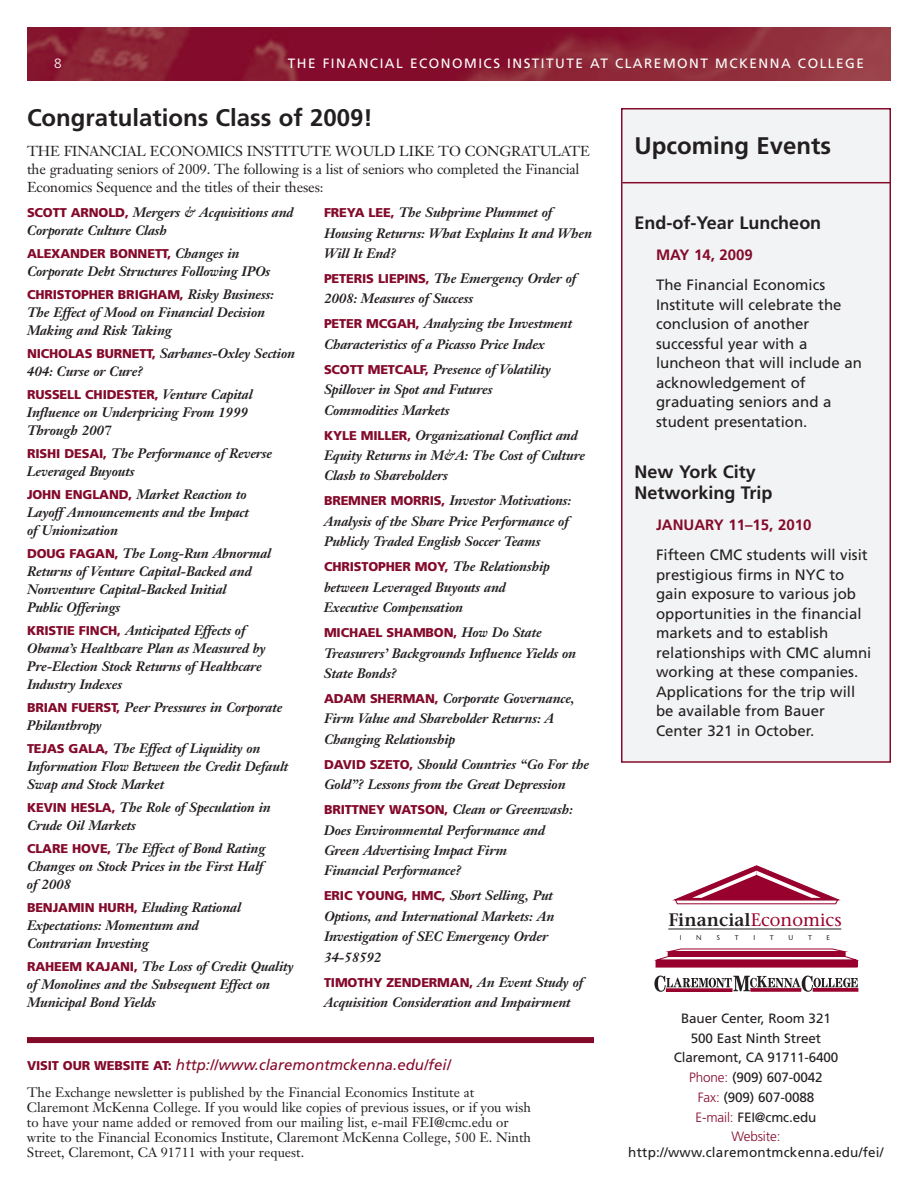
<style>
.page{position:relative;width:918px;height:1188px;background:#fff}
.page>*{position:absolute;margin:0;border:0;box-sizing:border-box;transform-origin:0 0}
.t1{font:700 24px "Frutiger";color:#231f20}
.t2{font:700 18px/21px "Frutiger";color:#231f20}
.t3{font:600 18px "Stone Serif";color:#231f20}
.t4{font:15px/19.5px "Frutiger";color:#231f20}
.t5{font:italic 15px "Frutiger";color:#840a2b}
.t6{font:700 15px "Frutiger";color:#840a2b}
.t7{font:14.25px/18px "Janson Text";letter-spacing:-.01em;color:#231f20}
.t8{font:italic 700 13.5px/18.1px "Janson Text";letter-spacing:-.01em;color:#231f20}
.t9{font:13.5px/15px "Janson Text";color:#231f20}
.t10{font:13.5px/19.8px "Frutiger";letter-spacing:-.01em;color:#231f20;text-align:center}
.t11{font:13.5px "Frutiger";letter-spacing:.11em;color:#fff}
.t12{font:13.5px "Frutiger";letter-spacing:.015em;color:#231f20}
.t13{font:300 13.5px "Frutiger";color:#fff}
.t14{font:900 12.75px "Frutiger";letter-spacing:-.01em;color:#840a2b}
.t15{font:7.05px "Stone Sans";color:#231f20}
.s1{font-family:"Frutiger";font-weight:900;font-style:normal;font-size:12.75px;color:#840a2b}
.s2{font-family:"Janson Text";font-weight:700;font-style:italic;font-size:13.5px;color:#231f20}
.s3{font-weight:900;font-style:normal;font-size:12.75px}
.s4{font-weight:400;color:#98012d}
.s5{font-weight:300;color:#840a2b}
</style>
<div class="page">
<img style="left:27px;top:27px;width:864px;height:54px">
<div style="left:622px;top:110px;width:268px;height:651px;background:#f2f3f4"></div>
<div style="left:621px;top:108px;width:270px;height:655px;border:2px solid #840a2b"></div>
<div style="left:656px;top:960px;width:201px;height:7px;background:#98012d"></div>
<div style="left:656px;top:960px;width:202px;height:8px;border:1px solid #98012d"></div>
<svg style="left:657px;top:948px;width:201px;height:13px"></svg>
<hr style="left:668px;top:952px;width:177px;height:4px;background:#98012d">
<div style="left:668px;top:952px;width:178px;height:5px;border:1px solid #98012d"></div>
<hr style="left:668px;top:929px;width:173px;height:1px;background:#231f20">
<svg style="left:672px;top:865px;width:169px;height:40px"></svg>
<svg style="left:654px;top:976px;width:204px;height:16px"></svg>
<div style="left:813px;top:988px;width:45px;height:3px;border:1px solid #98012d"></div>
<div style="left:27px;top:1037px;width:567px;height:6px;background:#840a2b"></div>
<hr style="left:622px;top:182px;width:269px;height:1px;background:#840a2b">
<p class="t13" style="left:54px;top:58px;width:9px">8</p>
<p class="t11" style="left:288px;top:58px;width:578px">THE FINANCIAL ECONOMICS INSTITUTE AT CLAREMONT MCKENNA COLLEGE</p>
<h1 class="t1" style="left:27px;top:108px;width:347px">Congratulations Class of 2009!</h1>
<p class="t7" style="left:27px;top:144px;width:564px">THE FINANCIAL ECONOMICS INSTITUTE WOULD LIKE TO CONGRATULATE the graduating seniors of 2009. The following is a list of seniors who completed the Financial<br>Economics Sequence and the titles of their theses:</p>
<p class="t8" style="left:27px;top:205px;width:268px"><span class="s1">SCOTT ARNOLD,</span> Mergers &amp; Acquisitions and<br>Corporate Culture Clash</p>
<p class="t14" style="left:27px;top:248px;width:214px">ALEXANDER BONNETT, <span class="s2">Changes in</span></p>
<p class="t8" style="left:27px;top:264px;width:245px">Corporate Debt Structures Following IPOs</p>
<p class="t14" style="left:27px;top:289px;width:249px">CHRISTOPHER BRIGHAM, <span class="s2">Risky Business:</span></p>
<p class="t8" style="left:27px;top:305px;width:240px">The Effect of Mood on Financial Decision<br>Making and Risk Taking</p>
<p class="t8" style="left:27px;top:346px;width:270px"><span class="s1">NICHOLAS BURNETT,</span> Sarbanes-Oxley Section<br>404: Curse or Cure?</p>
<p class="t14" style="left:27px;top:389px;width:227px">RUSSELL CHIDESTER, <span class="s2">Venture Capital</span></p>
<p class="t8" style="left:27px;top:405px;width:222px">Influence on Underpricing From 1999<br>Through 2007</p>
<p class="t8" style="left:27px;top:446px;width:247px"><span class="s1">RISHI DESAI,</span> The Performance of Reverse<br>Leveraged Buyouts</p>
<p class="t8" style="left:27px;top:486px;width:223px"><span class="s1">JOHN ENGLAND,</span> Market Reaction to<br>Layoff Announcements and the Impact of Unionization</p>
<p class="t8" style="left:27px;top:545px;width:246px"><span class="s1">DOUG FAGAN,</span> The Long-Run Abnormal<br>Returns of Venture Capital-Backed and<br>Nonventure Capital-Backed Initial<br>Public Offerings</p>
<p class="t8" style="left:27px;top:623px;width:240px"><span class="s1">KRISTIE FINCH,</span> Anticipated Effects of Obama’s Healthcare Plan as Measured by Pre-Election Stock Returns of Healthcare Industry Indexes</p>
<p class="t8" style="left:27px;top:700px;width:257px"><span class="s1">BRIAN FUERST,</span> Peer Pressures in Corporate<br>Philanthropy</p>
<p class="t8" style="left:27px;top:741px;width:263px"><span class="s1">TEJAS GALA,</span> The Effect of Liquidity on<br>Information Flow Between the Credit Default<br>Swap and Stock Market</p>
<p class="t8" style="left:27px;top:800px;width:245px"><span class="s1">KEVIN HESLA,</span> The Role of Speculation in<br>Crude Oil Markets</p>
<p class="t8" style="left:27px;top:840px;width:240px"><span class="s1">CLARE HOVE,</span> The Effect of Bond Rating<br>Changes on Stock Prices in the First Half of 2008</p>
<p class="t8" style="left:27px;top:899px;width:216px"><span class="s1">BENJAMIN HURH,</span> Eluding Rational<br>Expectations: Momentum and<br>Contrarian Investing</p>
<p class="t8" style="left:27px;top:958px;width:268px"><span class="s1">RAHEEM KAJANI,</span> The Loss of Credit Quality of Monolines and the Subsequent Effect on<br>Municipal Bond Yields</p>
<p class="t8" style="left:324px;top:204px;width:270px;line-height:20.4px"><span class="s1">FREYA LEE,</span> The Subprime Plummet of<br>Housing Returns: What Explains It and When<br>Will It End?</p>
<p class="t8" style="left:324px;top:270px;width:254px;line-height:20.4px"><span class="s1">PETERIS LIEPINS,</span> The Emergency Order of<br>2008: Measures of Success</p>
<p class="t8" style="left:324px;top:315px;width:250px;line-height:20.4px"><span class="s1">PETER MCGAH,</span> Analyzing the Investment<br>Characteristics of a Picasso Price Index</p>
<p class="t8" style="left:324px;top:360px;width:229px;line-height:20.4px"><span class="s1">SCOTT METCALF,</span> Presence of Volatility<br>Spillover in Spot and Futures<br>Commodities Markets</p>
<p class="t8" style="left:324px;top:426px;width:263px;line-height:20.4px"><span class="s1">KYLE MILLER,</span> Organizational Conflict and<br>Equity Returns in M&amp;A: The Cost of Culture<br>Clash to Shareholders</p>
<p class="t8" style="left:324px;top:492px;width:249px;line-height:20.4px"><span class="s1">BREMNER MORRIS,</span> Investor Motivations:<br>Analysis of the Share Price Performance of<br>Publicly Traded English Soccer Teams</p>
<p class="t14" style="left:324px;top:562px;width:227px">CHRISTOPHER MOY, <span class="s2">The Relationship</span></p>
<p class="t8" style="left:324px;top:578px;width:183px;line-height:20.4px">between Leveraged Buyouts and<br>Executive Compensation</p>
<p class="t14" style="left:324px;top:628px;width:219px">MICHAEL SHAMBON, <span class="s2">How Do State</span></p>
<p class="t8" style="left:324px;top:644px;width:254px;line-height:20.4px">Treasurers’ Backgrounds Influence Yields on<br>State Bonds?</p>
<p class="t8" style="left:324px;top:690px;width:252px;line-height:20.4px"><span class="s1">ADAM SHERMAN,</span> Corporate Governance,<br>Firm Value and Shareholder Returns: A<br>Changing Relationship</p>
<p class="t8" style="left:324px;top:755px;width:267px;line-height:20.4px"><span class="s1">DAVID SZETO,</span> Should Countries “Go For the<br>Gold”? Lessons from the Great Depression</p>
<p class="t8" style="left:324px;top:801px;width:250px;line-height:20.4px"><span class="s1">BRITTNEY WATSON,</span> Clean or Greenwash:<br>Does Environmental Performance and<br>Green Advertising Impact Firm<br>Financial Performance?</p>
<p class="t8" style="left:324px;top:887px;width:232px;line-height:20.4px"><span class="s1">ERIC YOUNG, HMC,</span> Short Selling, Put<br>Options, and International Markets: An<br>Investigation of SEC Emergency Order<br>34-58592</p>
<p class="t14" style="left:324px;top:977px;width:261px">TIMOTHY ZENDERMAN, <span class="s2">An Event Study of</span></p>
<p class="t8" style="left:324px;top:995px;width:248px">Acquisition Consideration and Impairment</p>
<p class="t5" style="left:27px;top:1059px;width:425px"><span class="s3">VISIT OUR WEBSITE AT:</span> http://www.claremontmckenna.edu/fei/</p>
<p class="t9" style="left:27px;top:1087px;width:506px">The Exchange newsletter is published by the Financial Economics Institute at Claremont McKenna College. If you would like copies of previous issues, or if you wish to have your name added or removed from our mailing list, e-mail FEI@cmc.edu or write to the Financial Economics Institute, Claremont McKenna College, 500 E. Ninth Street, Claremont, CA 91711 with your request.</p>
<h1 class="t1" style="left:634px;top:136px;width:198px">Upcoming Events</h1>
<h2 class="t2" style="left:634px;top:213px;width:188px">End-of-Year Luncheon</h2>
<p class="t6" style="left:656px;top:249px;width:98px">MAY 14, 2009</p>
<p class="t4" style="left:656px;top:276px;width:207px">The Financial Economics<br>Institute will celebrate the conclusion of another successful year with a luncheon that will include an acknowledgement of graduating seniors and a student presentation.</p>
<h2 class="t2" style="left:634px;top:462px;width:139px">New York City<br>Networking Trip</h2>
<p class="t6" style="left:656px;top:519px;width:157px">JANUARY 11–15, 2010</p>
<p class="t4" style="left:656px;top:546px;width:217px">Fifteen CMC students will visit prestigious firms in NYC to gain exposure to various job opportunities in the financial markets and to establish relationships with CMC alumni working at these companies.<br>Applications for the trip will be available from Bauer<br>Center 321 in October.</p>
<h2 class="t3" style="left:668px;top:913px;width:175px">Financial<span class="s4">Economics</span></h2>
<p class="t15" style="left:680px;top:935px;width:3px">I</p>
<p class="t15" style="left:696px;top:935px;width:7px">N</p>
<p class="t15" style="left:716px;top:935px;width:5px">S</p>
<p class="t15" style="left:735px;top:935px;width:5px">T</p>
<p class="t15" style="left:753px;top:935px;width:3px">I</p>
<p class="t15" style="left:770px;top:935px;width:5px">T</p>
<p class="t15" style="left:789px;top:935px;width:6px">U</p>
<p class="t15" style="left:808px;top:935px;width:5px">T</p>
<p class="t15" style="left:827px;top:935px;width:5px">E</p>
<p class="t10" style="left:674px;top:1009px;width:166px">Bauer Center, Room 321<br>500 East Ninth Street<br>Claremont, CA 91711-6400<br><span class="s5">Phone:</span> (909) 607-0042<br><span class="s5">Fax:</span> (909) 607-0088<br><span class="s5">E-mail:</span> FEI@cmc.edu<br><span class="s5">Website:</span></p>
<p class="t12" style="left:628px;top:1147px;width:257px">http://www.claremontmckenna.edu/fei/</p>
</div>
